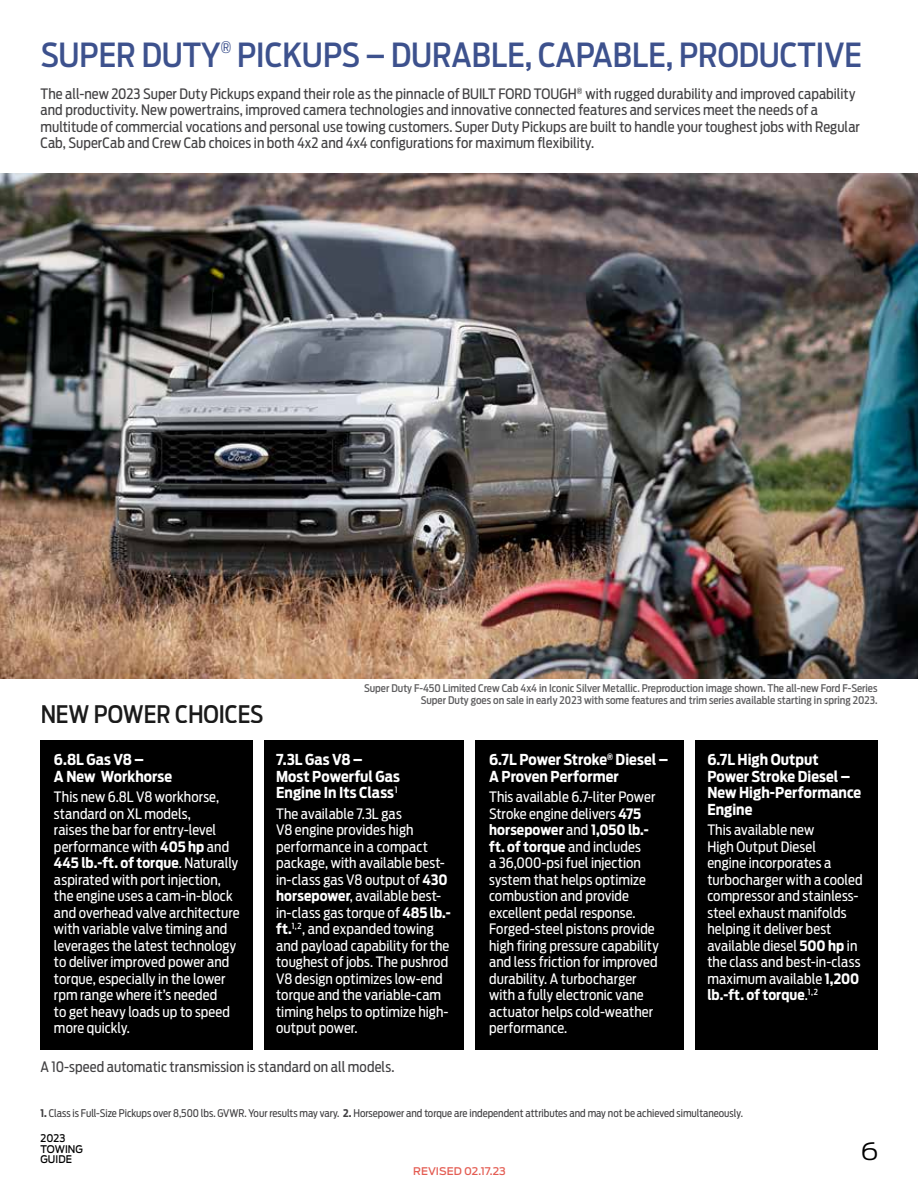
<style>
.page{position:relative;width:918px;height:1188px;background:#fff}
.page>*{position:absolute;margin:0;border:0;box-sizing:border-box;transform-origin:0 0}
.t1{font:500 33px "Antenna Cond";color:#273e81}
.t2{font:500 24px "Antenna Cond";color:#000}
.t3{font:300 24px "Antenna";color:#000;scale:1.1 1}
.t4{font:700 15px/16.5px "Antenna Cond";letter-spacing:.005em;color:#fff}
.t5{font:14.25px/16.5px "Antenna Cond";letter-spacing:.005em;color:#fff}
.t6{font:14.25px/16.5px "Antenna Cond";letter-spacing:.005em;color:#414042}
.t7{font:500 10.5px/12px "Antenna Cond";color:#414042;text-align:right}
.t8{font:10.5px "Antenna Cond";color:#414042}
.t9{font:500 10.5px "Antenna";color:#e45c52}
.t10{font:500 10.5px/10.5px "Antenna";letter-spacing:.01em;color:#000;scale:.9 1}
.s1{font-weight:700}
</style>
<div class="page">
<img style="left:0;top:173px;width:918px;height:506px">
<div style="left:40px;top:741px;width:213px;height:309px;background:#000"></div>
<div style="left:264px;top:741px;width:200px;height:309px;background:#000"></div>
<div style="left:476px;top:741px;width:208px;height:309px;background:#000"></div>
<div style="left:695px;top:741px;width:183px;height:309px;background:#000"></div>
<h1 class="t1" style="left:40px;top:35px;width:823px">SUPER DUTY<sup>®</sup> PICKUPS – DURABLE, CAPABLE, PRODUCTIVE</h1>
<p class="t6" style="left:40px;top:85px;width:821px">The all-new 2023 Super Duty Pickups expand their role as the pinnacle of BUILT FORD TOUGH<sup>®</sup> with rugged durability and improved capability and productivity. New powertrains, improved camera technologies and innovative connected features and services meet the needs of a multitude of commercial vocations and personal use towing customers. Super Duty Pickups are built to handle your toughest jobs with Regular Cab, SuperCab and Crew Cab choices in both 4x2 and 4x4 configurations for maximum flexibility.</p>
<h2 class="t2" style="left:40px;top:699px;width:225px">NEW POWER CHOICES</h2>
<p class="t4" style="left:54px;top:752px;width:120px">6.8L Gas V8 –<br>A New Workhorse</p>
<p class="t5" style="left:54px;top:789px;width:187px">This new 6.8L V8 workhorse, standard on XL models,<br>raises the bar for entry-level performance with <span class="s1">405 hp</span> and<br><span class="s1">445 lb.-ft. of torque</span>. Naturally aspirated with port injection, the engine uses a cam-in-block and overhead valve architecture with variable valve timing and leverages the latest technology to deliver improved power and torque, especially in the lower rpm range where it’s needed<br>to get heavy loads up to speed more quickly.</p>
<p class="t7" style="left:364px;top:682px;width:515px">Super Duty F-450 Limited Crew Cab 4x4 in Iconic Silver Metallic. Preproduction image shown. The all-new Ford F-Series<br>Super Duty goes on sale in early 2023 with some features and trim series available starting in spring 2023.</p>
<p class="t4" style="left:276px;top:752px;width:125px">7.3L Gas V8 –<br>Most Powerful Gas<br>Engine In Its Class<sup>1</sup></p>
<p class="t5" style="left:276px;top:805px;width:176px">The available 7.3L gas<br>V8 engine provides high performance in a compact package, with available best&shy;in-class gas V8 output of <span class="s1">430 horsepower</span>, available best&shy;in-class gas torque of <span class="s1">485 lb.- ft.</span><sup>1,2</sup>, and expanded towing and payload capability for the toughest of jobs. The pushrod<br>V8 design optimizes low-end torque and the variable-cam timing helps to optimize high&shy;output power.</p>
<p class="t4" style="left:489px;top:752px;width:180px">6.7L Power Stroke<sup>®</sup> Diesel –<br>A Proven Performer</p>
<p class="t5" style="left:489px;top:789px;width:171px">This available 6.7-liter Power<br>Stroke engine delivers <span class="s1">475 horsepower</span> and <span class="s1">1,050 lb.- ft. of torque</span> and includes<br>a 36,000-psi fuel injection system that helps optimize combustion and provide excellent pedal response.<br>Forged-steel pistons provide high firing pressure capability and less friction for improved durability. A turbocharger with a fully electronic vane actuator helps cold-weather performance.</p>
<p class="t4" style="left:707px;top:752px;width:155px">6.7L High Output<br>Power Stroke Diesel –<br>New High-Performance<br>Engine</p>
<p class="t5" style="left:707px;top:822px;width:157px">This available new<br>High Output Diesel<br>engine incorporates a turbocharger with a cooled compressor and stainless&shy;steel exhaust manifolds helping it deliver best available diesel <span class="s1">500 hp</span> in the class and best-in-class maximum available <span class="s1">1,200 lb.-ft. of torque</span>.<sup>1,2</sup></p>
<p class="t6" style="left:40px;top:1059px;width:355px">A 10-speed automatic transmission is standard on all models.</p>
<p class="t8" style="left:40px;top:1107px;width:704px"><span class="s1">1.</span> Class is Full-Size Pickups over 8,500 lbs. GVWR. Your results may vary. <span class="s1">2.</span> Horsepower and torque are independent attributes and may not be achieved simultaneously.</p>
<p class="t10" style="left:40px;top:1133px;width:49px">2023<br>TOWING<br>GUIDE</p>
<h2 class="t3" style="left:860px;top:1137px;width:18px">6</h2>
<p class="t9" style="left:413px;top:1165px;width:94px">REVISED 02.17.23</p>
</div>
